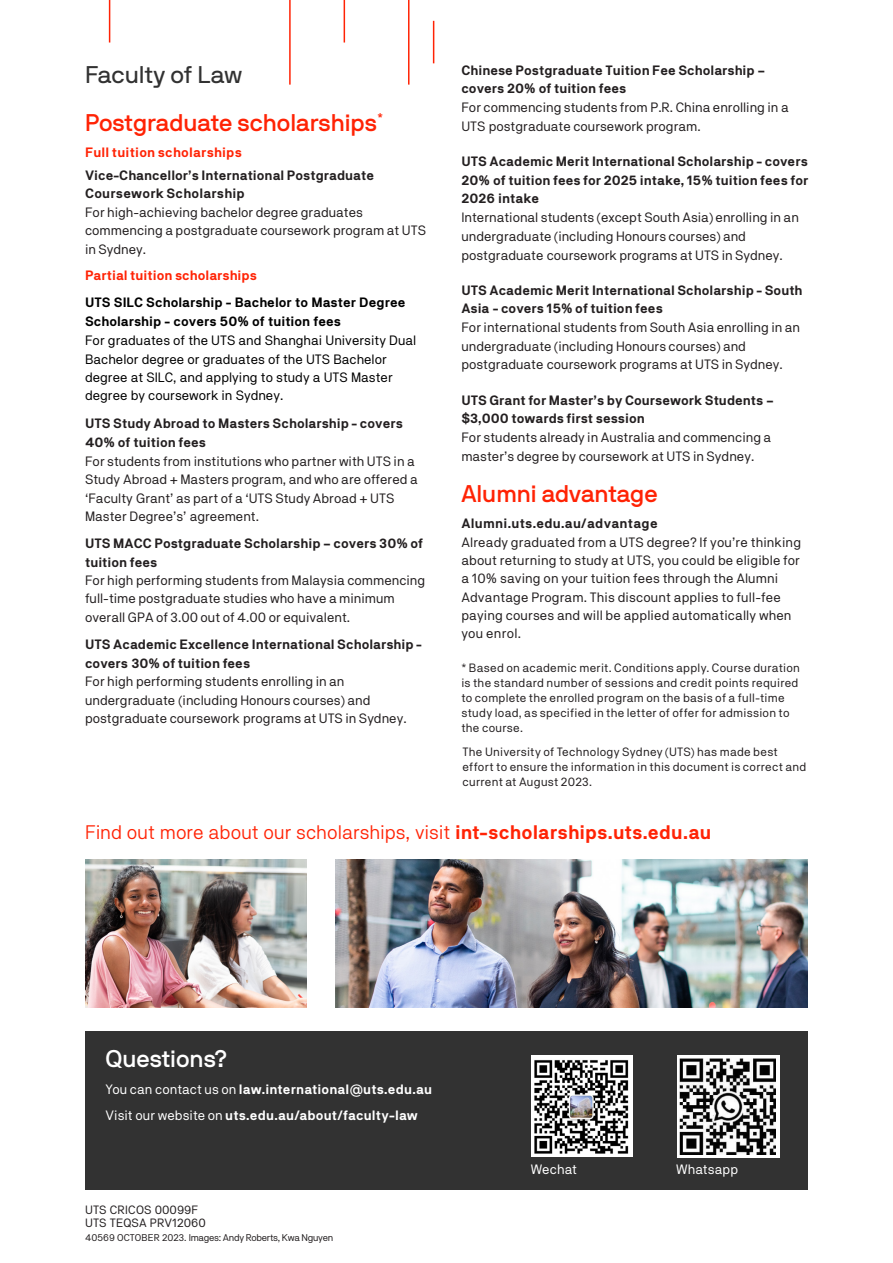
<style>
.page{position:relative;width:893px;height:1263px;background:#fff}
.page>*{position:absolute;margin:0;border:0;box-sizing:border-box;transform-origin:0 0}
.Body_Text_9{font:500 24px/47.8px "NB International Pro";color:#ff2305}
.Header_website{font:500 24px "NB International Pro";color:#fff}
.CTA{font:19.5px "NB Akademie";color:#ff2305}
.Body_Text_9-2{font:13.5px/18.6px "NB Akademie";color:#231f20}
.Body_Text_9-3{font:13.5px/18.6px "NB Akademie";color:#000}
.Body_Text{font:700 13.5px "NB Akademie";letter-spacing:.01em;color:#fff}
.Body_Text_9-4{font:700 13.5px/27px "NB Akademie";color:#000}
.Body_Text_9-5{font:700 13.5px/22.2px "NB Akademie";color:#231f20}
.Course_Table_Body_Text{font:13.5px "NB Akademie";letter-spacing:.005em;color:#fff}
.Body_Text_9-6{font:12px/15px "NB Akademie";letter-spacing:.02em;color:#231f20}
.Cricos_code_-_7pt{font:12px "NB Akademie";letter-spacing:.005em;color:#231f20}
.Cricos_code_-_7pt-2{font:9.75px "NB Akademie";letter-spacing:-.03em;color:#231f20}
.s1{font-weight:400;color:#323232}
.s2{color:#ff2305}
.s3{font-weight:700}
.s4{font-weight:400}
</style>
<div class="page">
<hr style="left:408px;top:0;width:1px;height:85px;background:#ff2305">
<hr style="left:289px;top:0;width:2px;height:85px;background:#ff2305">
<hr style="left:344px;top:0;width:1px;height:43px;background:#ff2305">
<hr style="left:109px;top:0;width:1px;height:43px;background:#ff2305">
<hr style="left:433px;top:21px;width:1px;height:42px;background:#ff2305">
<img style="left:336px;top:859px;width:472px;height:148px">
<img style="left:85px;top:859px;width:221px;height:148px">
<div style="left:85px;top:1031px;width:723px;height:158px;background:#323232"></div>
<div style="left:531px;top:1055px;width:101px;height:102px;background:#fff"></div>
<img style="left:534px;top:1060px;width:95px;height:94px">
<svg style="left:677px;top:1055px;width:102px;height:103px"></svg>
<img style="left:680px;top:1058px;width:96px;height:96px">
<p class="Body_Text_9" style="left:85px;top:51px;width:300px"><span class="s1">Faculty of Law<br></span>Postgraduate scholarships<sup>*</sup></p>
<p class="Body_Text_9-5" style="left:85px;top:141px;width:291px"><span class="s2">Full tuition scholarships<br></span>Vice-Chancellor’s International Postgraduate</p>
<p class="Body_Text_9-2" style="left:85px;top:184px;width:343px"><span class="s3">Coursework Scholarship<br></span>For high-achieving bachelor degree graduates commencing a postgraduate coursework program at UTS in Sydney.</p>
<p class="Body_Text_9-4" style="left:85px;top:262px;width:322px"><span class="s2">Partial tuition scholarships<br></span>UTS SILC Scholarship - Bachelor to Master Degree</p>
<p class="Body_Text_9-3" style="left:85px;top:312px;width:333px"><span class="s3">Scholarship - covers 50% of tuition fees<br></span>For graduates of the UTS and Shanghai University Dual Bachelor degree or graduates of the UTS Bachelor degree at SILC, and applying to study a UTS Master degree by coursework in Sydney.</p>
<p class="Body_Text_9-2" style="left:85px;top:414px;width:334px"><span class="s3">UTS Study Abroad to Masters Scholarship - covers 40% of tuition fees<br></span>For students from institutions who partner with UTS in a Study Abroad + Masters program, and who are offered a ‘Faculty Grant’ as part of a ‘UTS Study Abroad + UTS Master Degree’s’ agreement.</p>
<p class="Body_Text_9-2" style="left:85px;top:534px;width:342px"><span class="s3">UTS MACC Postgraduate Scholarship – covers 30% of tuition fees<br></span>For high performing students from Malaysia commencing full-time postgraduate studies who have a minimum overall GPA of 3.00 out of 4.00 or equivalent.</p>
<p class="Body_Text_9-2" style="left:85px;top:635px;width:338px"><span class="s3">UTS Academic Excellence International Scholarship - covers 30% of tuition fees<br></span>For high performing students enrolling in an undergraduate (including Honours courses) and postgraduate coursework programs at UTS in Sydney.</p>
<p class="Body_Text_9-2" style="left:461px;top:60px;width:329px"><span class="s3">Chinese Postgraduate Tuition Fee Scholarship – covers 20% of tuition fees<br></span>For commencing students from P.R. China enrolling in a UTS postgraduate coursework program.</p>
<p class="Body_Text_9-2" style="left:461px;top:151px;width:348px"><span class="s3">UTS Academic Merit International Scholarship - covers 20% of tuition fees for 2025 intake, 15% tuition fees for 2026 intake<br></span>International students (except South Asia) enrolling in an undergraduate (including Honours courses) and postgraduate coursework programs at UTS in Sydney.</p>
<p class="Body_Text_9-2" style="left:461px;top:280px;width:343px"><span class="s3">UTS Academic Merit International Scholarship - South Asia - covers 15% of tuition fees<br></span>For international students from South Asia enrolling in an undergraduate (including Honours courses) and postgraduate coursework programs at UTS in Sydney.</p>
<p class="Body_Text_9-2" style="left:461px;top:390px;width:314px"><span class="s3">UTS Grant for Master’s by Coursework Students – $3,000 towards first session<br></span>For students already in Australia and commencing a master’s degree by coursework at UTS in Sydney.</p>
<p class="Body_Text_9" style="left:461px;top:469px;width:198px">Alumni advantage</p>
<p class="Body_Text_9-2" style="left:461px;top:514px;width:341px"><span class="s3">Alumni.uts.edu.au/advantage<br></span>Already graduated from a UTS degree? If you’re thinking about returning to study at UTS, you could be eligible for a 10% saving on your tuition fees through the Alumni Advantage Program. This discount applies to full-fee paying courses and will be applied automatically when you enrol.</p>
<p class="Body_Text_9-6" style="left:461px;top:660px;width:340px">* Based on academic merit. Conditions apply. Course duration is the standard number of sessions and credit points required to complete the enrolled program on the basis of a full-time study load, as specified in the letter of offer for admission to the course.</p>
<p class="Body_Text_9-6" style="left:463px;top:744px;width:345px">The University of Technology Sydney (UTS) has made best effort to ensure the information in this document is correct and current at August 2023.</p>
<p class="CTA" style="left:85px;top:820px;width:628px">Find out more about our scholarships, visit <span class="s3">int-scholarships.uts.edu.au</span></p>
<p class="Header_website" style="left:106px;top:1045px;width:123px">Questions?</p>
<p class="Body_Text" style="left:106px;top:1081px;width:328px"><span class="s4">You can contact us on</span> law.international@uts.edu.au</p>
<p class="Body_Text" style="left:106px;top:1107px;width:314px"><span class="s4">Visit our website on</span> uts.edu.au/about/faculty-law</p>
<p class="Cricos_code_-_7pt" style="left:85px;top:1203px;width:115px">UTS CRICOS 00099F</p>
<p class="Cricos_code_-_7pt" style="left:85px;top:1216px;width:122px">UTS TEQSA PRV12060</p>
<p class="Cricos_code_-_7pt-2" style="left:85px;top:1232px;width:250px">40569 OCTOBER 2023. Images: Andy Roberts, Kwa Nguyen</p>
<p class="Course_Table_Body_Text" style="left:531px;top:1161px;width:48px">Wechat</p>
<p class="Course_Table_Body_Text" style="left:676px;top:1161px;width:64px">Whatsapp</p>
</div>
